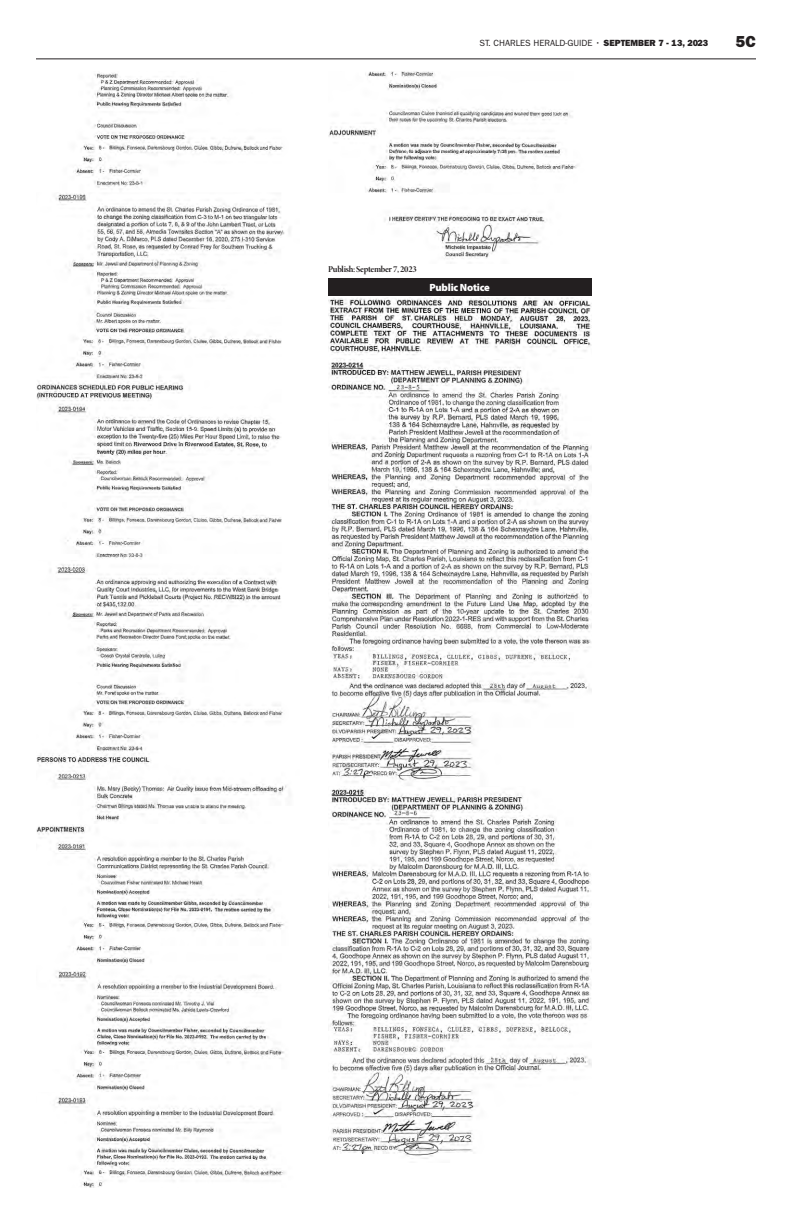
<style>
.page{position:relative;width:792px;height:1224px;background:#fff}
.page>*{position:absolute;margin:0;border:0;box-sizing:border-box;transform-origin:0 0}
.t1{font:16px "ITC Franklin Gothic Std Hvy";color:#231f20}
.t2{font:900 10.5px "Myriad Pro";letter-spacing:-.02em;color:#fff}
.t3{font:9px "ITC Franklin Gothic Std";color:#231f20}
.t4{font:9px "Minion Pro Bold Disp";letter-spacing:-.03em;color:#231f20}
.s1{font-family:"ITC Franklin Gothic Std Hvy"}
</style>
<div class="page">
<hr style="left:36px;top:58px;width:720px;height:1px;background:#231f20">
<div style="left:328px;top:278px;width:263px;height:18px;background:#231f20"></div>
<img style="left:328px;top:298px;width:263px;height:62px">
<svg style="left:328px;top:360px;width:263px;height:426px"></svg>
<svg style="left:328px;top:788px;width:263px;height:371px"></svg>
<img style="left:55px;top:73px;width:235px;height:234px">
<img style="left:36px;top:564px;width:251px;height:257px">
<svg style="left:36px;top:826px;width:248px;height:266px"></svg>
<svg style="left:57px;top:1096px;width:229px;height:92px"></svg>
<img style="left:328px;top:71px;width:250px;height:188px">
<p class="t3" style="left:479px;top:38px;width:230px">ST. CHARLES HERALD-GUIDE • <span class="s1">SEPTEMBER 7 - 13, 2023</span></p>
<h1 class="t1" style="left:736px;top:32px;width:22px">5C</h1>
<p class="t4" style="left:328px;top:263px;width:90px">Publish: September 7, 2023</p>
<p class="t2" style="left:430px;top:281px;width:62px">Public Notice</p>
</div>
